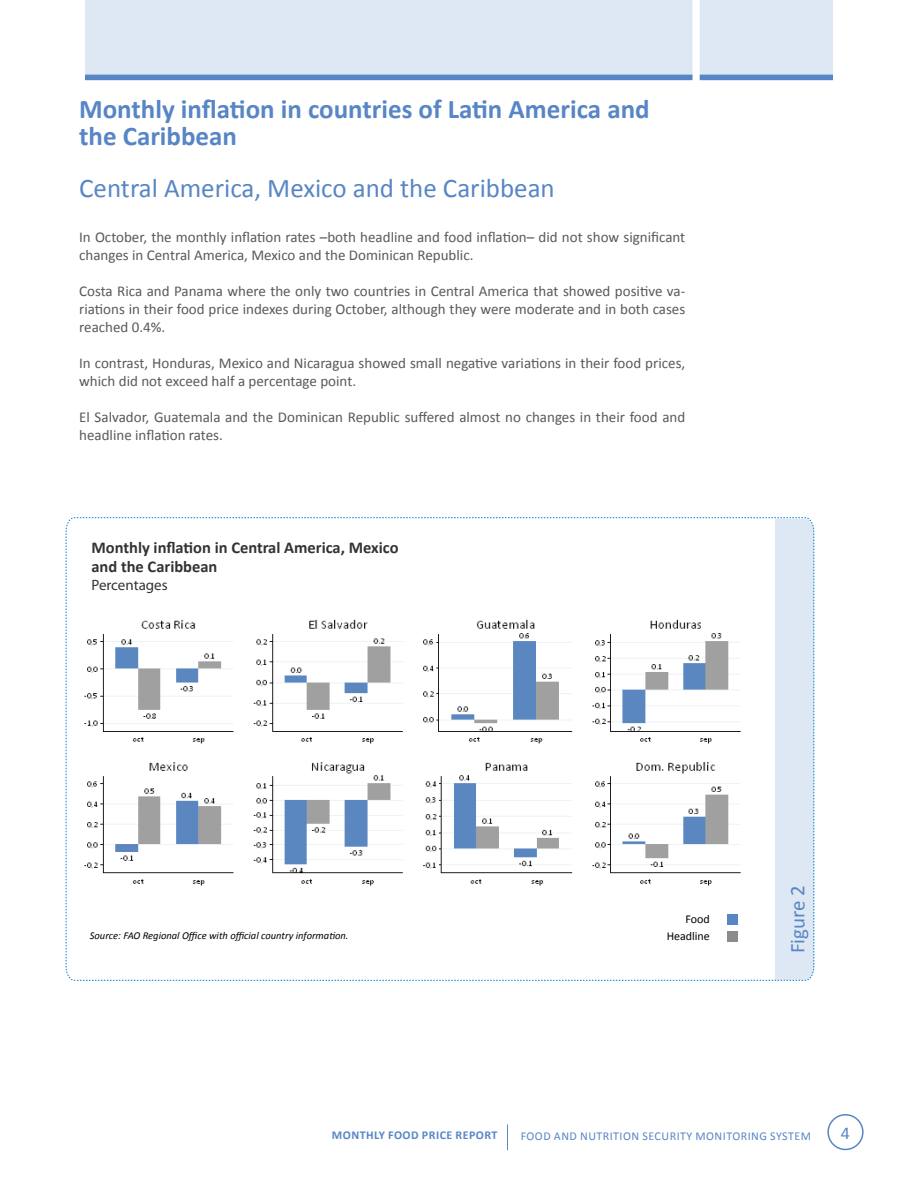
<style>
.page{position:relative;width:918px;height:1188px;background:#fff}
.page>*{position:absolute;margin:0;border:0;box-sizing:border-box;transform-origin:0 0}
.t1{font:700 27px/27px "Calibri";color:#5886c5}
.t2{font:27px "Calibri";color:#5886c5}
.t3{font:21px "Calibri";color:#5886c5}
.t4{font:18px "Calibri";color:#5886c5}
.t5{font:700 16.5px/19.8px "Calibri";color:#333}
.t6{font:15px/18px "Calibri";color:#58595b}
.t7{font:15px "Myriad Pro";color:#333}
.t8{font:12px "Calibri";letter-spacing:.04em;color:#5886c5}
.t9{font:700 12px "Calibri";letter-spacing:.04em;color:#5886c5}
.t10{font:12px/16.8px "Calibri";letter-spacing:-.005em;color:#000;text-align:right}
.t11{font:italic 10.5px "Calibri";color:#000}
</style>
<div class="page">
<div style="left:827px;top:1114px;width:37px;height:36px;border:2px solid #5886c5;border-radius:50%"></div>
<svg style="left:507px;top:1124px;width:1px;height:26px"></svg>
<svg style="left:65px;top:517px;width:750px;height:464px"></svg>
<div style="left:727px;top:914px;width:11px;height:11px;background:#5886c5"></div>
<div style="left:727px;top:931px;width:11px;height:11px;background:#8c8c8c"></div>
<div style="left:85px;top:0;width:748px;height:75px;background:#dee8f5"></div>
<div style="left:85px;top:75px;width:748px;height:5px;background:#5886c5"></div>
<div style="left:70px;top:907px;width:500px;height:51px;background:#fff"></div>
<h1 class="t1" style="left:79px;top:96px;width:572px">Monthly inflation in countries of Latin America and the Caribbean</h1>
<h1 class="t2" style="left:79px;top:171px;width:477px">Central America, Mexico and the Caribbean</h1>
<p class="t6" style="left:79px;top:228px;width:608px">In October, the monthly inflation rates –both headline and food inflation– did not show significant changes in Central America, Mexico and the Dominican Republic.</p>
<p class="t6" style="left:79px;top:282px;width:608px;text-align:justify">Costa Rica and Panama where the only two countries in Central America that showed positive va&shy;riations in their food price indexes during October, although they were moderate and in both cases reached 0.4%.</p>
<p class="t6" style="left:79px;top:354px;width:608px">In contrast, Honduras, Mexico and N icaragua showed small negative variations in their food prices, which did not exceed half a percentage point.</p>
<p class="t6" style="left:79px;top:408px;width:608px">El Salvador, Guatemala and the Dominican Republic suffered almost no changes in their food and headline inflation rates.</p>
<p class="t5" style="left:91px;top:537px;width:309px">Monthly inflation in Central America, Mexico and the Caribbean</p>
<p class="t7" style="left:91px;top:576px;width:78px">Percentages</p>
<p class="t11" style="left:90px;top:929px;width:260px">Source: FAO Regional Office with official country information.</p>
<p class="t10" style="left:667px;top:911px;width:45px">Food<br>Headline</p>
<h2 class="t3" style="left:784px;top:953px;width:70px;rotate:-90deg">Figure 2</h2>
<p class="t9" style="left:332px;top:1127px;width:20px">Monthl</p>
<p class="t9" style="left:379px;top:1127px;width:85px">y Food Price Repo</p>
<p class="t9" style="left:485px;top:1127px;width:13px">rt</p>
<p class="t8" style="left:521px;top:1128px;width:290px">Foo d and nutritio n security mo nitori ng system</p>
<p class="t4" style="left:841px;top:1122px;width:11px">4</p>
</div>
